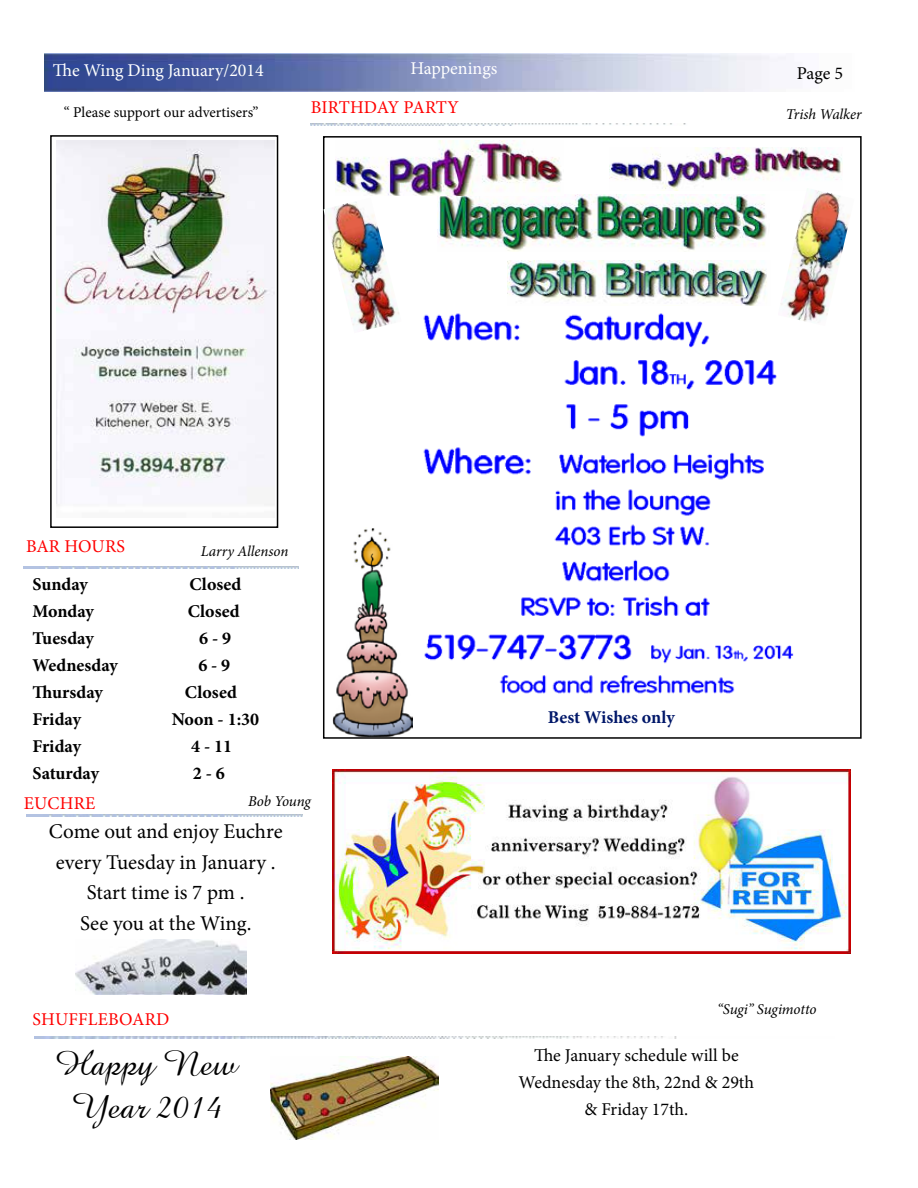
<style>
.page{position:relative;width:918px;height:1188px;background:#fff}
.page>*{position:absolute;margin:0;border:0;box-sizing:border-box;transform-origin:0 0}
.t1{font:36px/43.2px "Amazone BT";color:#000;text-align:center}
.t2{font:21px/30.6px "Minion Pro";letter-spacing:-.005em;color:#000;text-align:center}
.t3{font:700 18px "Minion Pro";color:#000}
.t4{font:18px/27px "Minion Pro";color:#000;text-align:center}
.t5{font:18px "Minion Pro";color:#f00}
.t6{font:18px "Minion Pro";color:#fff}
.t7{font:700 18px "Minion Pro";color:#001769}
.t8{font:italic 15px "Minion Pro";letter-spacing:-.01em;color:#000}
.t9{font:15px "Minion Pro";color:#000}
</style>
<div class="page">
<img style="left:423px;top:305px;width:371px;height:389px">
<img style="left:437px;top:194px;width:330px;height:58px">
<img style="left:507px;top:261px;width:260px;height:44px">
<img style="left:35px;top:1037px;width:642px;height:1px">
<img style="left:24px;top:567px;width:275px;height:1px">
<div style="left:50px;top:135px;width:228px;height:393px;border:2px solid #000"></div>
<img style="left:57px;top:141px;width:218px;height:364px">
<img style="left:44px;top:54px;width:742px;height:37px">
<img style="left:311px;top:123px;width:375px;height:2px">
<img style="left:76px;top:940px;width:171px;height:54px">
<img style="left:270px;top:1057px;width:168px;height:83px">
<img style="left:27px;top:815px;width:275px;height:1px">
<img style="left:336px;top:140px;width:228px;height:55px">
<img style="left:609px;top:147px;width:233px;height:43px">
<img style="left:333px;top:770px;width:518px;height:183px">
<img style="left:332px;top:528px;width:81px;height:209px">
<img style="left:778px;top:188px;width:72px;height:138px">
<img style="left:323px;top:198px;width:76px;height:135px">
<p class="t6" style="left:53px;top:58px;width:213px">The Wing Ding January/2014</p>
<p class="t6" style="left:411px;top:56px;width:88px">Happenings</p>
<p class="t4" style="left:797px;top:60px;width:48px">Page 5</p>
<p class="t5" style="left:311px;top:95px;width:22px">Birth</p>
<p class="t5" style="left:364px;top:95px;width:52px">day party</p>
<p class="t9" style="left:64px;top:102px;width:196px">“ Please support our advertisers”</p>
<p class="t8" style="left:786px;top:104px;width:77px">Trish Walker</p>
<p class="t5" style="left:26px;top:534px;width:13px">bar</p>
<p class="t5" style="left:64px;top:534px;width:13px">hours</p>
<p class="t8" style="left:201px;top:541px;width:89px">Larry Allenson</p>
<p class="t3" style="left:32px;top:571px;width:57px">Sunday</p>
<p class="t3" style="left:190px;top:571px;width:53px">Closed</p>
<p class="t3" style="left:32px;top:598px;width:63px">Monday</p>
<p class="t3" style="left:188px;top:598px;width:53px">Closed</p>
<p class="t3" style="left:32px;top:625px;width:63px">Tuesday</p>
<p class="t3" style="left:199px;top:625px;width:33px">6 - 9</p>
<p class="t3" style="left:32px;top:652px;width:87px">Wednesday</p>
<p class="t3" style="left:198px;top:652px;width:33px">6 - 9</p>
<p class="t3" style="left:32px;top:679px;width:72px">Thursday</p>
<p class="t3" style="left:185px;top:679px;width:53px">Closed</p>
<p class="t3" style="left:32px;top:706px;width:50px">Friday</p>
<p class="t3" style="left:172px;top:706px;width:89px">Noon - 1:30</p>
<p class="t3" style="left:32px;top:733px;width:50px">Friday</p>
<p class="t3" style="left:191px;top:733px;width:42px">4 - 11</p>
<p class="t3" style="left:32px;top:760px;width:68px">Saturday</p>
<p class="t3" style="left:193px;top:760px;width:33px">2 - 6</p>
<p class="t5" style="left:24px;top:791px;width:24px">Euchre</p>
<p class="t8" style="left:248px;top:791px;width:64px">Bob Young</p>
<p class="t2" style="left:49px;top:816px;width:235px">Come out and enjoy Euchre every Tuesday in January .<br>Start time is 7 pm .<br>See you at the Wing.</p>
<p class="t5" style="left:33px;top:1007px;width:21px">Shuffleboar</p>
<p class="t5" style="left:156px;top:1007px;width:15px">d</p>
<h1 class="t1" style="left:56px;top:1042px;width:182px">Happy New<br>Year 2014</h1>
<p class="t7" style="left:548px;top:704px;width:128px">Best Wishes only</p>
<p class="t8" style="left:717px;top:999px;width:101px">“Sugi” Sugimotto</p>
<p class="t4" style="left:519px;top:1041px;width:237px">The January schedule will be<br>Wednesday the 8th, 22nd &amp; 29th &amp; Friday 17th.</p>
</div>
